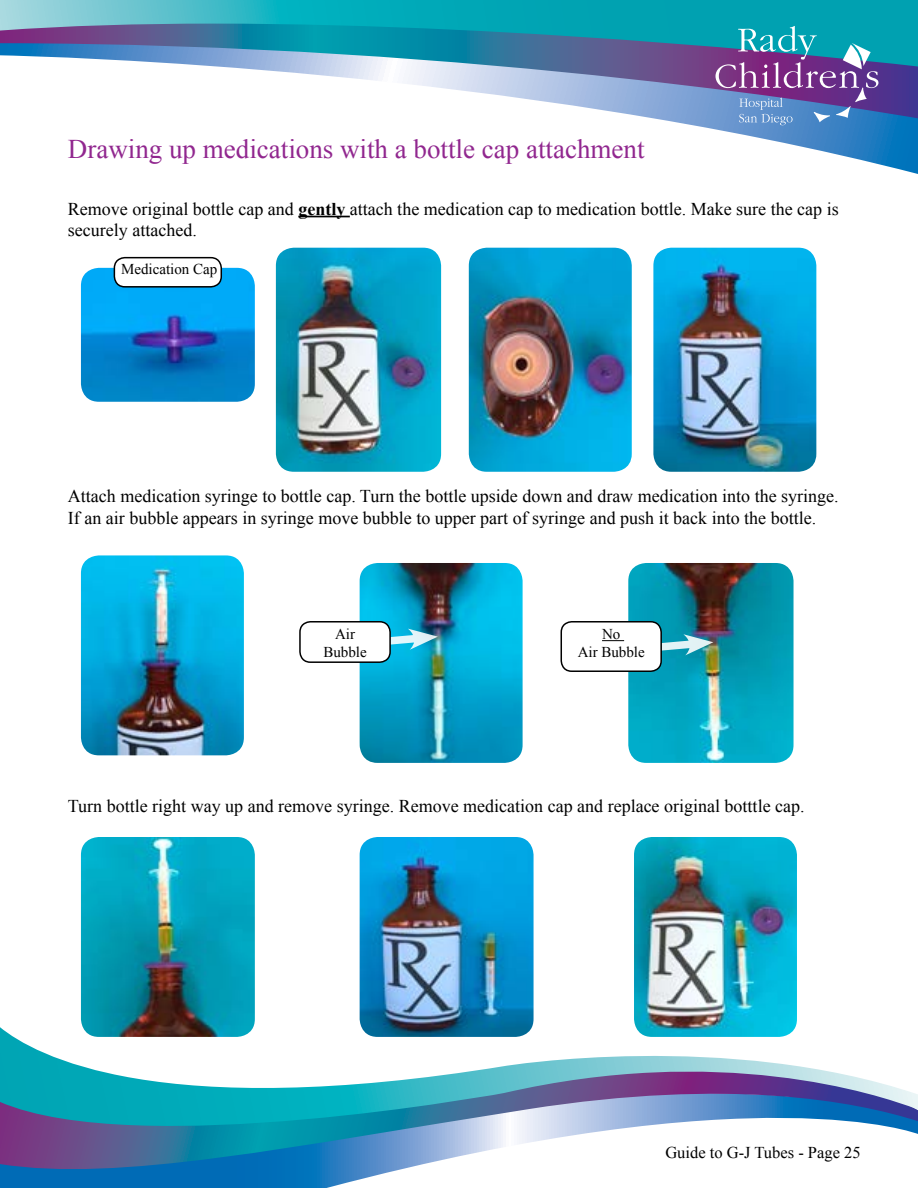
<style>
.page{position:relative;width:918px;height:1188px;background:#fff}
.page>*{position:absolute;margin:0;border:0;box-sizing:border-box;transform-origin:0 0}
.t1{font:27px "Times New Roman";color:#91278f}
.t2{font:18px/21.6px "Times New Roman";color:#000}
.t3{font:16.5px "Times New Roman";color:#000}
.t4{font:15px/18px "Times New Roman";color:#000;text-align:center}
.s1{font-weight:700}
</style>
<div class="page">
<svg style="left:0;top:0;width:918px;height:24px;background:#1eaebc"></svg>
<svg style="left:0;top:24px;width:918px;height:19px;background:#2583a4"></svg>
<svg style="left:0;top:43px;width:918px;height:131px"></svg>
<svg style="left:0;top:1183px;width:345px;height:5px;background:#0870b9"></svg>
<svg style="left:0;top:1161px;width:437px;height:22px;background:#317dbc"></svg>
<svg style="left:0;top:1027px;width:918px;height:134px"></svg>
<svg style="left:716px;top:26px;width:162px;height:99px;background:#6079ae"></svg>
<img style="left:276px;top:248px;width:165px;height:224px">
<img style="left:81px;top:268px;width:174px;height:134px">
<img style="left:653px;top:248px;width:163px;height:224px">
<img style="left:81px;top:555px;width:163px;height:200px">
<img style="left:360px;top:563px;width:163px;height:200px">
<img style="left:628px;top:563px;width:166px;height:200px">
<hr style="left:298px;top:216px;width:52px;height:1px;background:#000">
<svg style="left:391px;top:629px;width:47px;height:23px"></svg>
<div style="left:300px;top:622px;width:90px;height:40px;background:#fff;border-radius:11px"></div>
<div style="left:299px;top:621px;width:92px;height:42px;border:2px solid #000;border-radius:11px"></div>
<img style="left:634px;top:837px;width:163px;height:200px">
<div style="left:561px;top:622px;width:100px;height:49px;background:#fff;border-radius:11px"></div>
<div style="left:561px;top:621px;width:101px;height:51px;border:2px solid #000;border-radius:11px"></div>
<svg style="left:602px;top:634px;width:111px;height:23px"></svg>
<div style="left:114px;top:258px;width:107px;height:29px;background:#fff;border-radius:11px"></div>
<div style="left:114px;top:257px;width:108px;height:31px;border:2px solid #000;border-radius:11px"></div>
<img style="left:360px;top:837px;width:174px;height:200px">
<img style="left:81px;top:837px;width:174px;height:200px">
<img style="left:469px;top:248px;width:163px;height:224px">
<h1 class="t1" style="left:68px;top:131px;width:578px">Drawing up medications with a bottle cap attachment</h1>
<p class="t2" style="left:68px;top:197px;width:772px">Remove original bottle cap and <span class="s1">gently</span> attach the medication cap to medication bottle. Make sure the cap is securely attached.</p>
<p class="t4" style="left:121px;top:260px;width:98px">Medication Cap</p>
<p class="t2" style="left:68px;top:485px;width:772px">Attach medication syringe to bottle cap. Turn the bottle upside down and draw medication into the syringe.<br>If an air bubble appears in syringe move bubble to upper part of syringe and push it back into the bottle.</p>
<p class="t4" style="left:323px;top:625px;width:45px">Air<br>Bubble</p>
<p class="t4" style="left:578px;top:625px;width:69px">No<br>Air Bubble</p>
<p class="t2" style="left:68px;top:794px;width:738px">Turn bottle right way up and remove syringe. Remove medication cap and replace original botttle cap.</p>
<p class="t3" style="left:665px;top:1142px;width:197px">Guide to G-J Tubes - Page 25</p>
</div>
